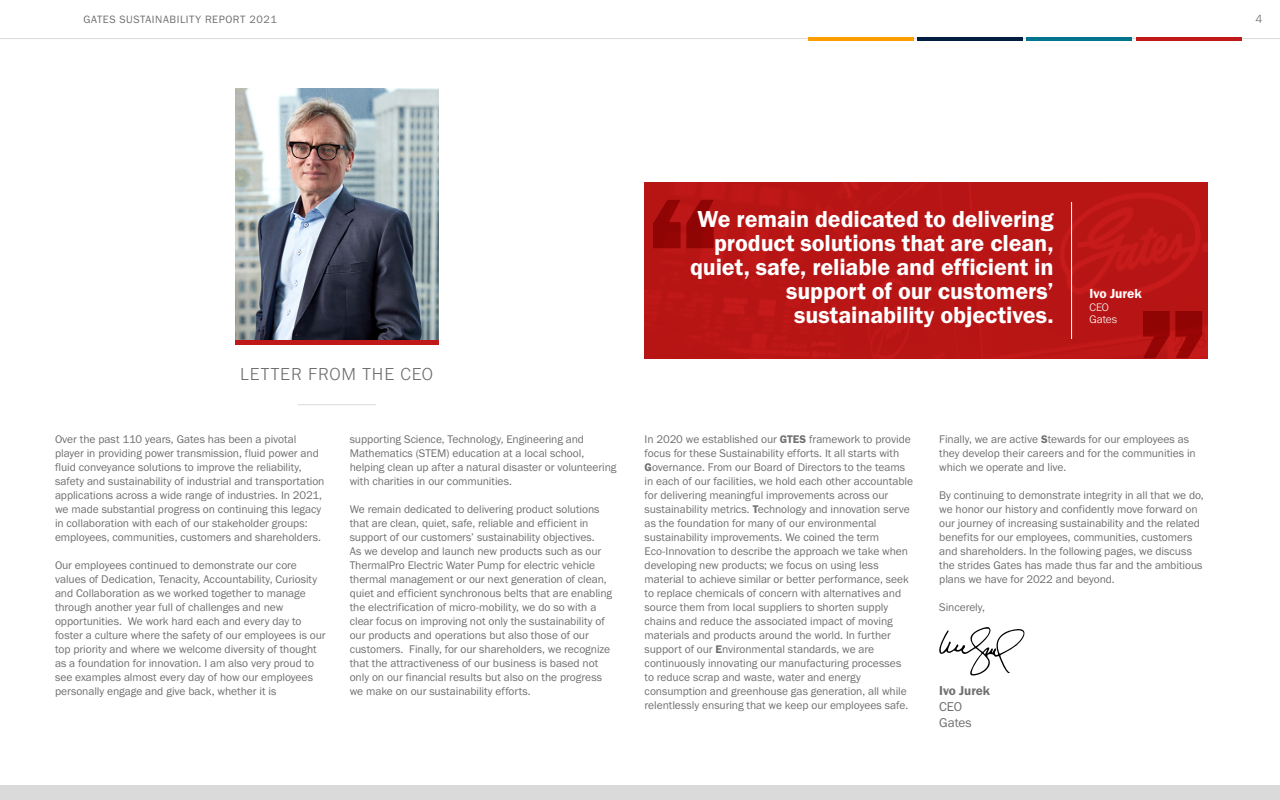
<style>
.page{position:relative;width:1280px;height:800px;background:#fff}
.page>*{position:absolute;margin:0;border:0;box-sizing:border-box;transform-origin:0 0}
._13_25_Demi{font:24px/24px "Franklin Gothic URW Dem";letter-spacing:-.005em;color:#fff;text-align:right}
.H1_Letter{font:300 18px "Franklin Gothic URW";letter-spacing:.05em;color:#706f6f}
.Signature{font:13.6px "Franklin Gothic URW Dem";letter-spacing:-.005em;color:#fff}
._13_25pt_Book{font:13.2px/16px "Franklin Gothic URW Dem";letter-spacing:-.005em;color:#706f6f}
.t1{font:300 12px "Franklin Gothic URW";color:#706f6f}
._11_5pt_Main_text_Pa{font:11.5px/14px "Franklin Gothic URW Boo";letter-spacing:-.005em;color:#706f6f}
.Signature-2{font:300 11.3px/12.3px "Franklin Gothic URW";color:#fff}
.t2{font:11px "Franklin Gothic URW Boo";letter-spacing:.05em;color:#706f6f}
.s1{font-family:"Franklin Gothic URW Dem"}
.s2{font-family:"Franklin Gothic URW Boo"}
</style>
<div class="page">
<hr style="left:298px;top:404px;width:78px;height:1px;background:#dadada">
<img style="left:235px;top:88px;width:203px;height:252px">
<div style="left:235px;top:340px;width:203px;height:5px;background:#be1818"></div>
<img style="left:645px;top:182px;width:563px;height:177px">
<svg style="left:653px;top:200px;width:61px;height:48px;background:#9d0909"></svg>
<svg style="left:1143px;top:311px;width:59px;height:47px;background:#a00a0a"></svg>
<hr style="left:1071px;top:202px;width:1px;height:137px;background:#fff">
<svg style="left:939px;top:627px;width:86px;height:49px"></svg>
<hr style="left:0;top:38px;width:1280px;height:1px;background:#dadada">
<hr style="left:808px;top:37px;width:105px;height:4px;background:#ff9e00">
<hr style="left:917px;top:37px;width:106px;height:4px;background:#011e41">
<hr style="left:1027px;top:37px;width:105px;height:4px;background:#00758d">
<hr style="left:1136px;top:37px;width:106px;height:4px;background:#be1818">
<div style="left:0;top:785px;width:1280px;height:15px;background:#dadada"></div>
<p class="t2" style="left:83px;top:13px;width:195px">GATES SUSTAINABILITY REPORT 2021</p>
<p class="t1" style="left:1255px;top:11px;width:9px">4</p>
<h1 class="H1_Letter" style="left:240px;top:363px;width:194px">LETTER FROM THE CEO</h1>
<p class="_11_5pt_Main_text_Pa" style="left:55px;top:432px;width:271px">Over the past 110 years, Gates has been a pivotal player in providing power transmission, fluid power and fluid conveyance solutions to improve the reliability, safety and sustainability of industrial and transportation applications across a wide range of industries. In 2021, we made substantial progress on continuing this legacy in collaboration with each of our stakeholder groups: employees, communities, customers and shareholders.</p>
<p class="_11_5pt_Main_text_Pa" style="left:55px;top:558px;width:272px">Our employees continued to demonstrate our core values of Dedication, Tenacity, Accountability, Curiosity and Collaboration as we worked together to manage through another year full of challenges and new opportunities. We work hard each and every day to foster a culture where the safety of our employees is our top priority and where we welcome diversity of thought as a foundation for innovation. I am also very proud to see examples almost every day of how our employees personally engage and give back, whether it is</p>
<p class="_11_5pt_Main_text_Pa" style="left:350px;top:432px;width:268px">supporting Science, Technology, Engineering and Mathematics (STEM) education at a local school, helping clean up after a natural disaster or volunteering with charities in our communities.</p>
<p class="_11_5pt_Main_text_Pa" style="left:350px;top:502px;width:264px">We remain dedicated to delivering product solutions that are clean, quiet, safe, reliable and efficient in support of our customers’ sustainability objectives.<br>As we develop and launch new products such as our ThermalPro Electric Water Pump for electric vehicle thermal management or our next generation of clean, quiet and efficient synchronous belts that are enabling the electrification of micro-mobility, we do so with a clear focus on improving not only the sustainability of our products and operations but also those of our customers. Finally, for our shareholders, we recognize that the attractiveness of our business is based not only on our financial results but also on the progress we make on our sustainability efforts.</p>
<p class="_13_25_Demi" style="left:690px;top:206px;width:365px">We remain dedicated to delivering product solutions that are clean, quiet, safe, reliable and efficient in support of our customers’ sustainability objectives.</p>
<p class="Signature" style="left:1090px;top:285px;width:54px">Ivo Jurek</p>
<p class="Signature-2" style="left:1090px;top:300px;width:29px">CEO<br>Gates</p>
<p class="_11_5pt_Main_text_Pa" style="left:645px;top:432px;width:270px">In 2020 we established our <span class="s1">GTES</span> framework to provide focus for these Sustainability efforts. It all starts with <span class="s1">G</span>overnance. From our Board of Directors to the teams in each of our facilities, we hold each other accountable for delivering meaningful improvements across our sustainability metrics. <span class="s1">T</span>echnology and innovation serve as the foundation for many of our environmental sustainability improvements. We coined the term Eco-Innovation to describe the approach we take when developing new products; we focus on using less material to achieve similar or better performance, seek to replace chemicals of concern with alternatives and source them from local suppliers to shorten supply chains and reduce the associated impact of moving materials and products around the world. In further support of our <span class="s1">E</span>nvironmental standards, we are continuously innovating our manufacturing processes to reduce scrap and waste, water and energy consumption and greenhouse gas generation, all while relentlessly ensuring that we keep our employees safe.</p>
<p class="_11_5pt_Main_text_Pa" style="left:939px;top:432px;width:258px">Finally, we are active <span class="s1">S</span>tewards for our employees as they develop their careers and for the communities in which we operate and live.</p>
<p class="_11_5pt_Main_text_Pa" style="left:939px;top:488px;width:266px">By continuing to demonstrate integrity in all that we do, we honor our history and confidently move forward on our journey of increasing sustainability and the related benefits for our employees, communities, customers and shareholders. In the following pages, we discuss the strides Gates has made thus far and the ambitious plans we have for 2022 and beyond.</p>
<p class="_11_5pt_Main_text_Pa" style="left:939px;top:600px;width:47px">Sincerely,</p>
<p class="_13_25pt_Book" style="left:939px;top:682px;width:52px">Ivo Jurek<br><span class="s2">CEO<br>Gates</span></p>
</div>
